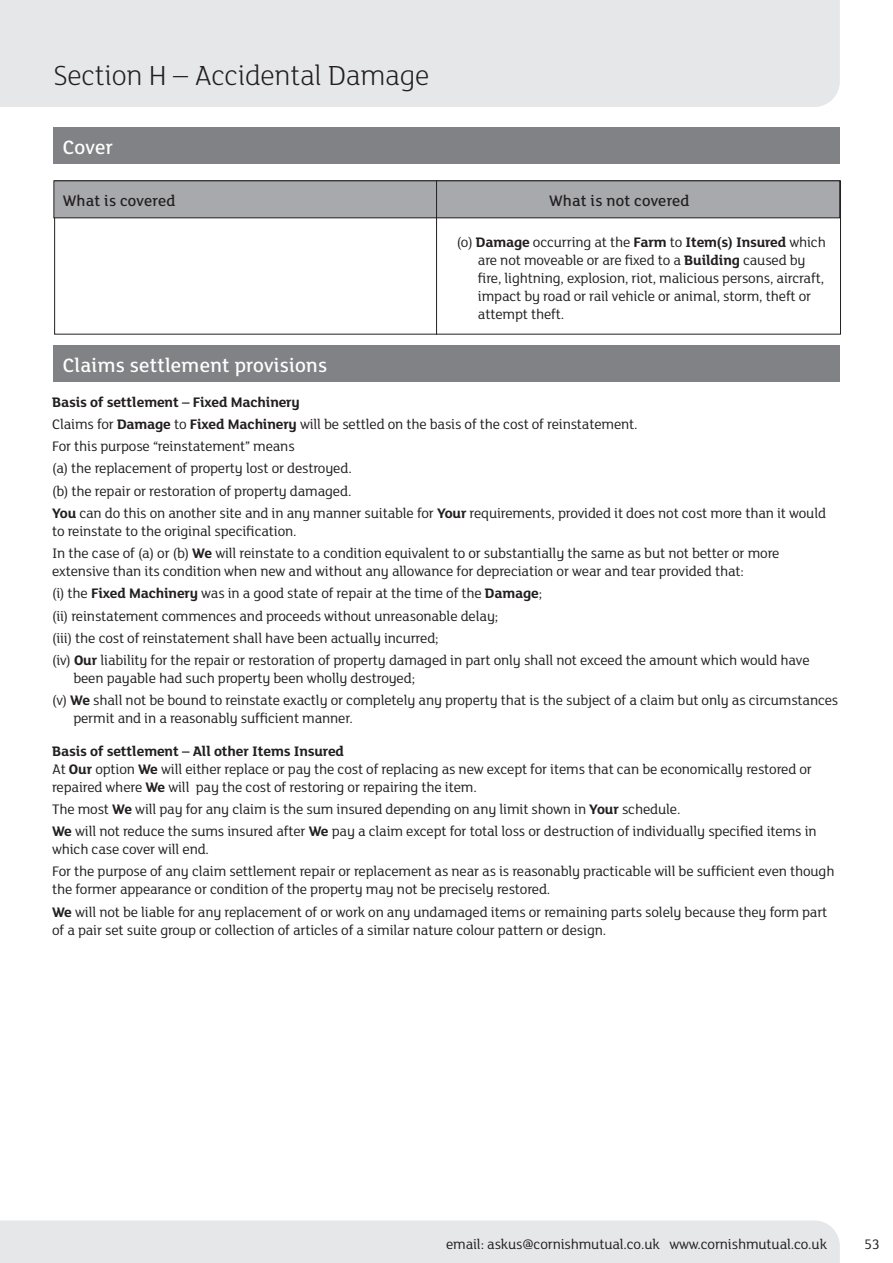
<style>
.page{position:relative;width:893px;height:1263px;background:#fff}
.page>*{position:absolute;margin:0;border:0;box-sizing:border-box;transform-origin:0 0}
.t1{font:300 30px "FS Lola";letter-spacing:-.01em;color:#231f20}
.t2{font:500 21px "FS Lola";letter-spacing:.01em;color:#fff}
.t3{font:500 16.5px "FS Lola";letter-spacing:.01em;color:#231f20}
.t4{font:15px/22.2px "FS Lola";letter-spacing:-.01em;color:#231f20}
.s1{font-weight:700}
</style>
<div class="page">
<div style="left:0;top:0;width:840px;height:107px;background:#e6e7e9"></div>
<div style="left:0;top:1220px;width:840px;height:43px;background:#e6e7e9"></div>
<div style="left:53px;top:346px;width:787px;height:36px;background:#808285"></div>
<div style="left:53px;top:128px;width:787px;height:36px;background:#808285"></div>
<div style="left:54px;top:181px;width:786px;height:37px;background:#a8a9ad"></div>
<div style="left:53px;top:180px;width:787px;height:38px;border:1px solid #231f20"></div>
<hr style="left:436px;top:180px;width:1px;height:154px;background:#231f20">
<h1 class="t1" style="left:53px;top:55px;width:378px">Section H – Accidental Damage</h1>
<h2 class="t2" style="left:63px;top:133px;width:52px">Cover</h2>
<p class="t3" style="left:63px;top:189px;width:114px">What is covered</p>
<p class="t3" style="left:549px;top:189px;width:142px">What is not covered</p>
<p class="t4" style="left:478px;top:232px;width:349px;line-height:18px;text-indent:-21px">(o) <span class="s1">Damage</span> occurring at the <span class="s1">Farm</span> to <span class="s1">Item(s) Insured</span> which are not moveable or are fixed to a <span class="s1">Building</span> caused by fire, lightning, explosion, riot, malicious persons, aircraft, impact by road or rail vehicle or animal, storm, theft or attempt theft.</p>
<h2 class="t2" style="left:63px;top:351px;width:266px">Claims settlement provisions</h2>
<p class="t4" style="left:52px;top:390px;width:775px"><span class="s1">Basis of settlement – Fixed Machinery<br></span>Claims for <span class="s1">Damage</span> to <span class="s1">Fixed Machinery</span> will be settled on the basis of the cost of reinstatement.<br>For this purpose “reinstatement” means<br>(a) the replacement of property lost or destroyed.<br>(b) the repair or restoration of property damaged.<br><span class="s1">You</span> can do this on another site and in any manner suitable for <span class="s1">Your</span> requirements, provided it does not cost more than it would</p>
<p class="t4" style="left:52px;top:519px;width:729px">to reinstate to the original specification.<br>In the case of (a) or (b) <span class="s1">We</span> will reinstate to a condition equivalent to or substantially the same as but not better or more</p>
<p class="t4" style="left:52px;top:560px;width:759px">extensive than its condition when new and without any allowance for depreciation or wear and tear provided that:<br>(i) the <span class="s1">Fixed Machinery</span> was in a good state of repair at the time of the <span class="s1">Damage</span>;<br>(ii) reinstatement commences and proceeds without unreasonable delay;<br>(iii) the cost of reinstatement shall have been actually incurred;<br>(iv) <span class="s1">Our</span> liability for the repair or restoration of property damaged in part only shall not exceed the amount which would have</p>
<p class="t4" style="left:52px;top:667px;width:788px;text-indent:21px">been payable had such property been wholly destroyed;<br>(v) <span class="s1">We</span> shall not be bound to reinstate exactly or completely any property that is the subject of a claim but only as circumstances</p>
<p class="t4" style="left:73px;top:707px;width:281px">permit and in a reasonably sufficient manner.</p>
<p class="t4" style="left:52px;top:741px;width:761px;line-height:18px"><span class="s1">Basis of settlement – All other Items Insured<br></span>At <span class="s1">Our</span> option <span class="s1">We</span> will either replace or pay the cost of replacing as new except for items that can be economically restored or repaired where <span class="s1">We</span> will pay the cost of restoring or repairing the item.</p>
<p class="t4" style="left:52px;top:797px;width:766px">The most <span class="s1">We</span> will pay for any claim is the sum insured depending on any limit shown in <span class="s1">Your</span> schedule.<br><span class="s1">We</span> will not reduce the sums insured after <span class="s1">We</span> pay a claim except for total loss or destruction of individually specified items in</p>
<p class="t4" style="left:52px;top:838px;width:784px">which case cover will end.<br>For the purpose of any claim settlement repair or replacement as near as is reasonably practicable will be sufficient even though</p>
<p class="t4" style="left:52px;top:878px;width:777px">the former appearance or condition of the property may not be precisely restored.<br><span class="s1">We</span> will not be liable for any replacement of or work on any undamaged items or remaining parts solely because they form part</p>
<p class="t4" style="left:52px;top:918px;width:556px">of a pair set suite group or collection of articles of a similar nature colour pattern or design.</p>
<p class="t4" style="left:446px;top:1232px;width:383px">email: askus@cornishmutual.co.uk www.cornishmutual.co.uk</p>
<p class="t4" style="left:864px;top:1233px;width:17px">53</p>
</div>
